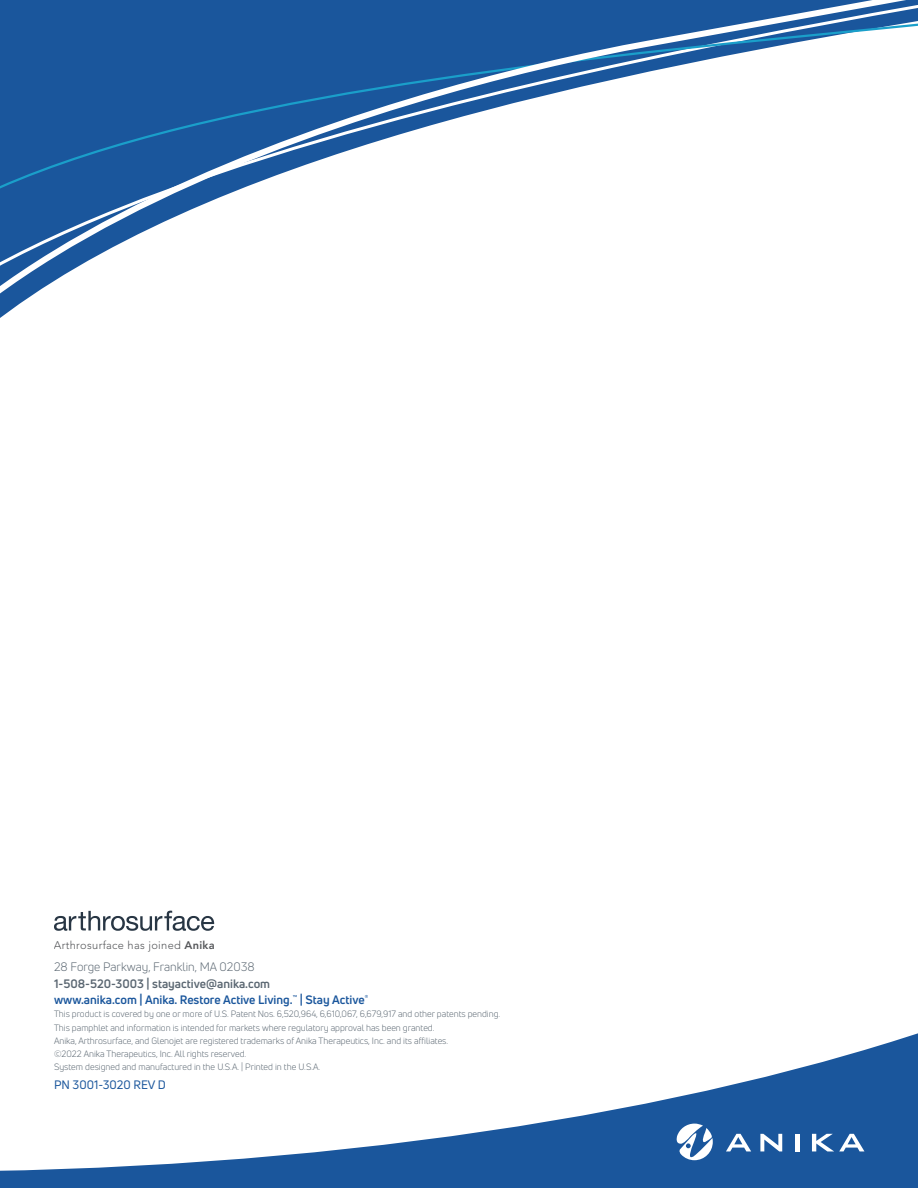
<style>
.page{position:relative;width:918px;height:1188px;background:#fff}
.page>*{position:absolute;margin:0;border:0;box-sizing:border-box;transform-origin:0 0}
.t1{font:700 12px "Uni Neue";color:#1a569c}
.t2{font:700 12px "Uni Neue";color:#5a6671}
.t3{font:12px "Uni Neue";color:#5a6671}
.t4{font:12px "Uni Neue";color:#1a569c}
.t5{font:300 11.1px "Avenir LT Std";letter-spacing:.03em;color:#55575a}
.t6{font:9px "Uni Neue";color:#5a6671}
.s1{font-weight:800}
</style>
<div class="page">
<svg style="left:0;top:0;width:918px;height:318px"></svg>
<svg style="left:0;top:1033px;width:918px;height:155px"></svg>
<svg style="left:675px;top:1124px;width:38px;height:36px"></svg>
<svg style="left:812px;top:1134px;width:52px;height:17px"></svg>
<hr style="left:795px;top:1134px;width:4px;height:17px;background:#fff">
<svg style="left:726px;top:1134px;width:25px;height:17px"></svg>
<svg style="left:760px;top:1134px;width:22px;height:17px"></svg>
<svg style="left:54px;top:911px;width:160px;height:20px"></svg>
<p class="t5" style="left:54px;top:939px;width:162px">Arthrosurface has joined <span class="s1">Anika</span></p>
<p class="t3" style="left:54px;top:959px;width:202px">28 Forge Parkway, Franklin, MA 02038</p>
<p class="t2" style="left:54px;top:976px;width:218px">1-508-520-3003 | stayactive@anika.com</p>
<p class="t1" style="left:54px;top:993px;width:316px">www.anika.com | Anika. Restore Active Living.<sup>™</sup> | Stay Active<sup>®</sup></p>
<p class="t6" style="left:54px;top:1009px;width:448px">This product is covered by one or more of U.S. Patent Nos. 6,520,964, 6,610,067, 6,679,917 and other patents pending.</p>
<p class="t6" style="left:54px;top:1022px;width:382px">This pamphlet and information is intended for markets where regulatory approval has been granted.</p>
<p class="t6" style="left:54px;top:1035px;width:396px">Anika, Arthrosurface, and Glenojet are registered trademarks of Anika Therapeutics, Inc. and its affiliates.</p>
<p class="t6" style="left:54px;top:1048px;width:194px">©2022 Anika Therapeutics, Inc. All rights reserved.</p>
<p class="t6" style="left:54px;top:1061px;width:268px">System designed and manufactured in the U.S.A. | Printed in the U.S.A.</p>
<p class="t4" style="left:54px;top:1077px;width:114px">PN 3001-3020 REV D</p>
</div>
